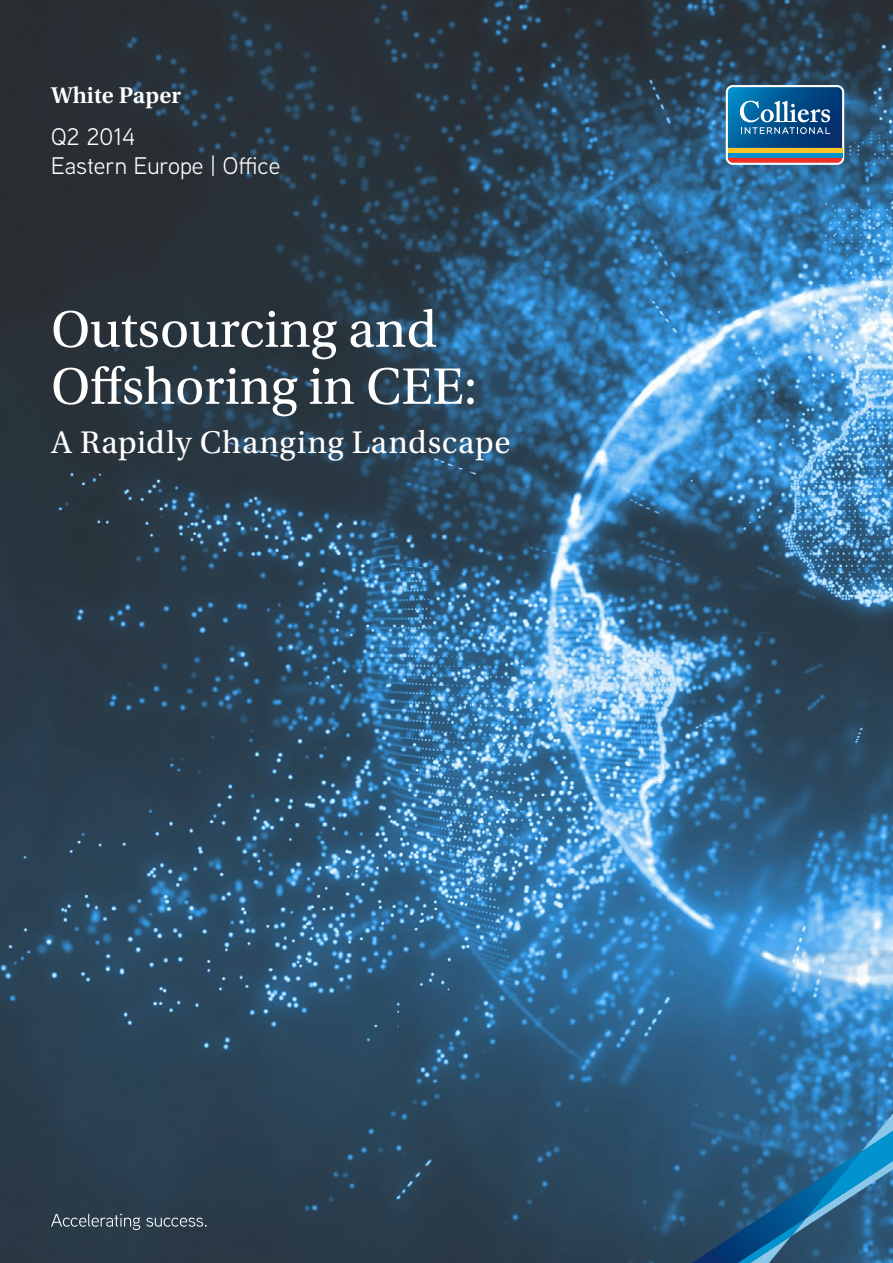
<style>
.page{position:relative;width:893px;height:1263px;background:#fff}
.page>*{position:absolute;margin:0;border:0;box-sizing:border-box;transform-origin:0 0}
.t1{font:54px/57px "Utopia Std";color:#fff}
.t2{font:33px "Utopia Std";letter-spacing:.025em;color:#fff}
.t3{font:24px/28.8px "Aaux Next";color:#fff}
.t4{font:600 24px "Utopia Std";color:#fff}
</style>
<div class="page">
<img style="left:0;top:0;width:893px;height:1263px">
<svg style="left:51px;top:1214px;width:89px;height:16px"></svg>
<svg style="left:146px;top:1217px;width:61px;height:10px"></svg>
<svg style="left:726px;top:85px;width:118px;height:80px;background:#477696"></svg>
<svg style="left:692px;top:1113px;width:201px;height:150px;background:#28638b"></svg>
<p class="t4" style="left:51px;top:81px;width:132px">White Paper</p>
<p class="t3" style="left:51px;top:121px;width:231px">Q2 2014<br>Eastern Europe | Office</p>
<p class="t1" style="left:51px;top:302px;width:428px">Outsourcing and<br>Offshoring in CEE:</p>
<p class="t2" style="left:51px;top:425px;width:461px">A Rapidly Changing Landscape</p>
</div>
